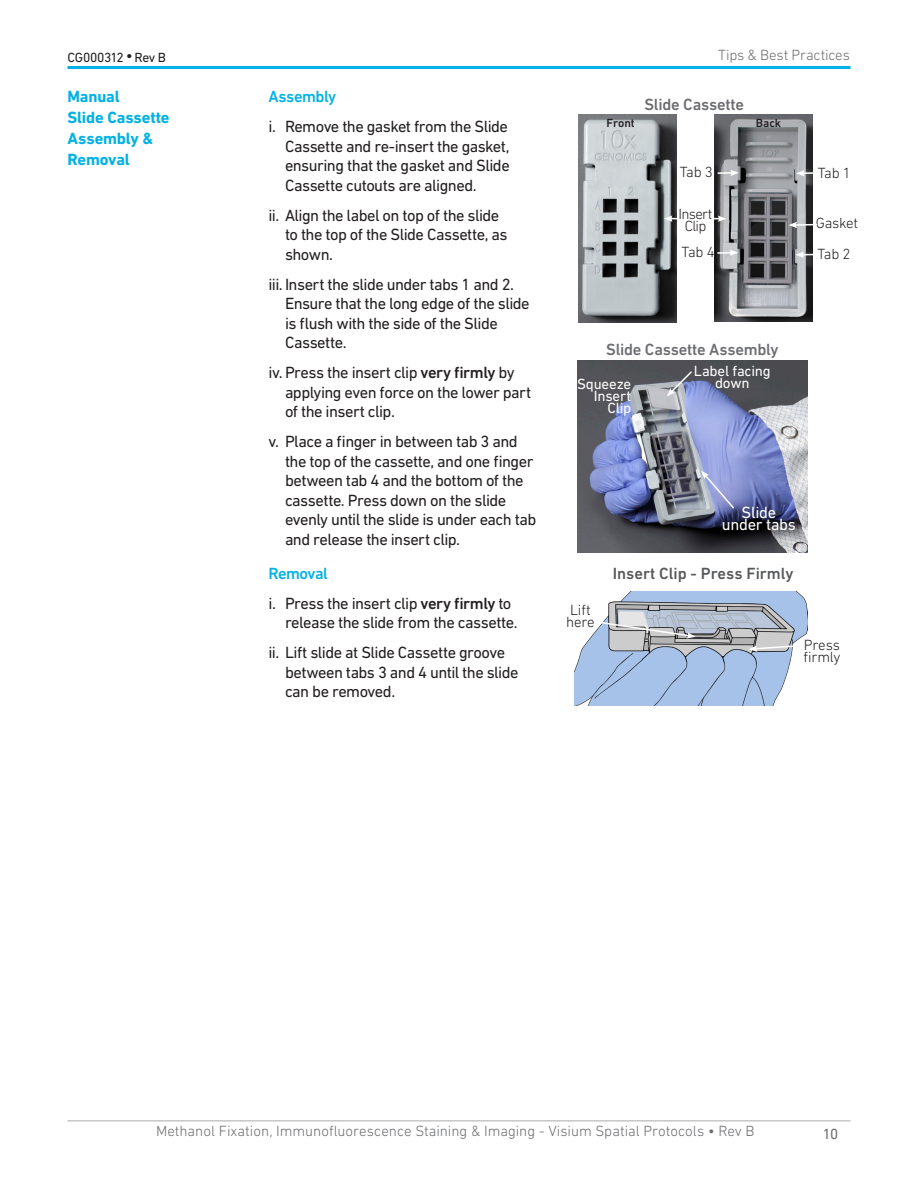
<style>
.page{position:relative;width:918px;height:1188px;background:#fff}
.page>*{position:absolute;margin:0;border:0;box-sizing:border-box;transform-origin:0 0}
.t1{font:16.5px/19.5px "DIN Next LT Pro";letter-spacing:-.035em;color:#231f20}
.Sub_Section_Header{font:700 16.5px/21px "DIN Next LT Pro";letter-spacing:-.01em;color:#00b1e5}
.Eyebrow{font:500 16.5px "DIN Next LT Pro";letter-spacing:-.015em;color:#6c6d70}
.t2{font:500 16.5px "DIN Next LT Pro";color:#57585a}
.Bullet_Point{font:500 16.5px "DIN Next LT Pro";letter-spacing:-.03em;color:#00b1e5}
.Eyebrow-2{font:16.5px/12px "DIN Next LT Pro";letter-spacing:-.02em;color:#fff;text-align:center}
.Eyebrow-3{font:300 15px "DIN Next LT Pro";color:#6c6d70}
.Eyebrow-4{font:300 15px/12px "DIN Next LT Pro";letter-spacing:-.02em;color:#231f20}
.Eyebrow-5{font:15px/12px "DIN Next LT Pro";letter-spacing:-.015em;color:#fff;text-align:right}
.Eyebrow-6{font:300 15px/12px "DIN Next LT Pro";letter-spacing:-.05em;color:#231f20;text-align:center}
.t3{font:15px "DIN Next LT Pro";color:#6c6d70}
.t4{font:13.5px "DIN Next LT Pro";letter-spacing:-.025em;color:#231f20}
.Eyebrow-7{font:500 12px "DIN Next LT Pro";color:#231f20}
.s1{font-family:"Arial";font-size:16.5px}
.s2{font-weight:500}
.s3{font-weight:400}
</style>
<div class="page">
<hr style="left:68px;top:66px;width:782px;height:3px;background:#00b1e5">
<hr style="left:68px;top:1120px;width:782px;height:1px;background:#a8a9ad">
<img style="left:577px;top:361px;width:231px;height:191px">
<svg style="left:701px;top:471px;width:34px;height:39px"></svg>
<svg style="left:667px;top:370px;width:26px;height:27px"></svg>
<img style="left:574px;top:591px;width:233px;height:114px">
<svg style="left:749px;top:644px;width:51px;height:8px"></svg>
<svg style="left:596px;top:620px;width:100px;height:19px;background:#b5bbc2"></svg>
<img style="left:578px;top:115px;width:99px;height:208px">
<svg style="left:664px;top:215px;width:13px;height:7px"></svg>
<img style="left:714px;top:115px;width:99px;height:206px">
<hr style="left:795px;top:224px;width:21px;height:2px;background:#fff">
<svg style="left:788px;top:222px;width:9px;height:6px"></svg>
<svg style="left:795px;top:252px;width:18px;height:6px"></svg>
<svg style="left:796px;top:170px;width:17px;height:6px"></svg>
<svg style="left:718px;top:170px;width:21px;height:6px"></svg>
<svg style="left:717px;top:250px;width:21px;height:6px"></svg>
<svg style="left:714px;top:215px;width:13px;height:7px"></svg>
<p class="t4" style="left:68px;top:49px;width:100px">CG000312 <span class="s1">•</span> Rev B</p>
<p class="Sub_Section_Header" style="left:68px;top:86px;width:104px">Manual<br>Slide Cassette<br>Assembly &amp;<br>Removal</p>
<p class="Bullet_Point" style="left:268px;top:87px;width:69px">Assembly</p>
<p class="t1" style="left:285px;top:117px;width:226px;text-align:justify;text-indent:-16px">i. Remove the gasket from the Slide Cassette and re-insert the gasket, ensuring that the gasket and Slide Cassette cutouts are aligned.</p>
<p class="t1" style="left:285px;top:205px;width:224px;text-indent:-16px">ii. Align the label on top of the slide to the top of the Slide Cassette, as shown.</p>
<p class="t1" style="left:285px;top:274px;width:246px;text-indent:-16px">iii. Insert the slide under tabs 1 and 2.<br>Ensure that the long edge of the slide is flush with the side of the Slide<br>Cassette.</p>
<p class="t1" style="left:285px;top:363px;width:248px;text-indent:-16px">iv. Press the insert clip <span class="s2">very firmly</span> by applying even force on the lower part of the insert clip.</p>
<p class="t1" style="left:285px;top:432px;width:253px;text-indent:-16px">v. Place a finger in between tab 3 and the top of the cassette, and one finger between tab 4 and the bottom of the cassette. Press down on the slide evenly until the slide is under each tab and release the insert clip.</p>
<p class="Bullet_Point" style="left:268px;top:563px;width:61px">Removal</p>
<p class="t1" style="left:285px;top:593px;width:234px;text-indent:-16px">i. Press the insert clip <span class="s2">very firmly</span> to release the slide from the cassette.</p>
<p class="t1" style="left:285px;top:643px;width:235px;text-indent:-16px">ii. Lift slide at Slide Cassette groove between tabs 3 and 4 until the slide can be removed.</p>
<p class="Eyebrow-3" style="left:718px;top:46px;width:133px">Tips &amp; Best Practices</p>
<p class="Eyebrow" style="left:645px;top:95px;width:101px">Slide Cassette</p>
<p class="Eyebrow-7" style="left:607px;top:116px;width:30px">Front</p>
<p class="Eyebrow-7" style="left:756px;top:116px;width:27px">Back</p>
<p class="Eyebrow-4" style="left:680px;top:166px;width:35px">Tab 3</p>
<p class="Eyebrow-6" style="left:679px;top:207px;width:36px">Insert<br>Clip</p>
<p class="Eyebrow-4" style="left:682px;top:246px;width:35px">Tab 4</p>
<p class="Eyebrow" style="left:606px;top:339px;width:174px">Slide Cassette Assembly</p>
<p class="Eyebrow-5" style="left:577px;top:377px;width:56px">Squeeze<br>Insert<br>Clip</p>
<p class="Eyebrow-5" style="left:694px;top:365px;width:78px;text-align:center">Label facing down</p>
<p class="Eyebrow-4" style="left:818px;top:167px;width:35px">Tab 1</p>
<p class="Eyebrow-4" style="left:816px;top:217px;width:44px">Gasket</p>
<p class="Eyebrow-4" style="left:817px;top:248px;width:35px">Tab 2</p>
<p class="Eyebrow-4" style="left:566px;top:604px;width:30px">Lift here</p>
<p class="Eyebrow-2" style="left:722px;top:506px;width:76px">Slide under tabs</p>
<p class="t2" style="left:613px;top:564px;width:182px">Insert Clip - Press Firmly</p>
<p class="Eyebrow-4" style="left:804px;top:639px;width:38px">Press firmly</p>
<p class="Eyebrow-3" style="left:156px;top:1123px;width:600px">Methanol Fixation, Immunofluorescence Staining &amp; Imaging - Visium Spatial Protocols <span class="s3">•</span> Rev B</p>
<p class="t3" style="left:823px;top:1125px;width:17px">10</p>
</div>
